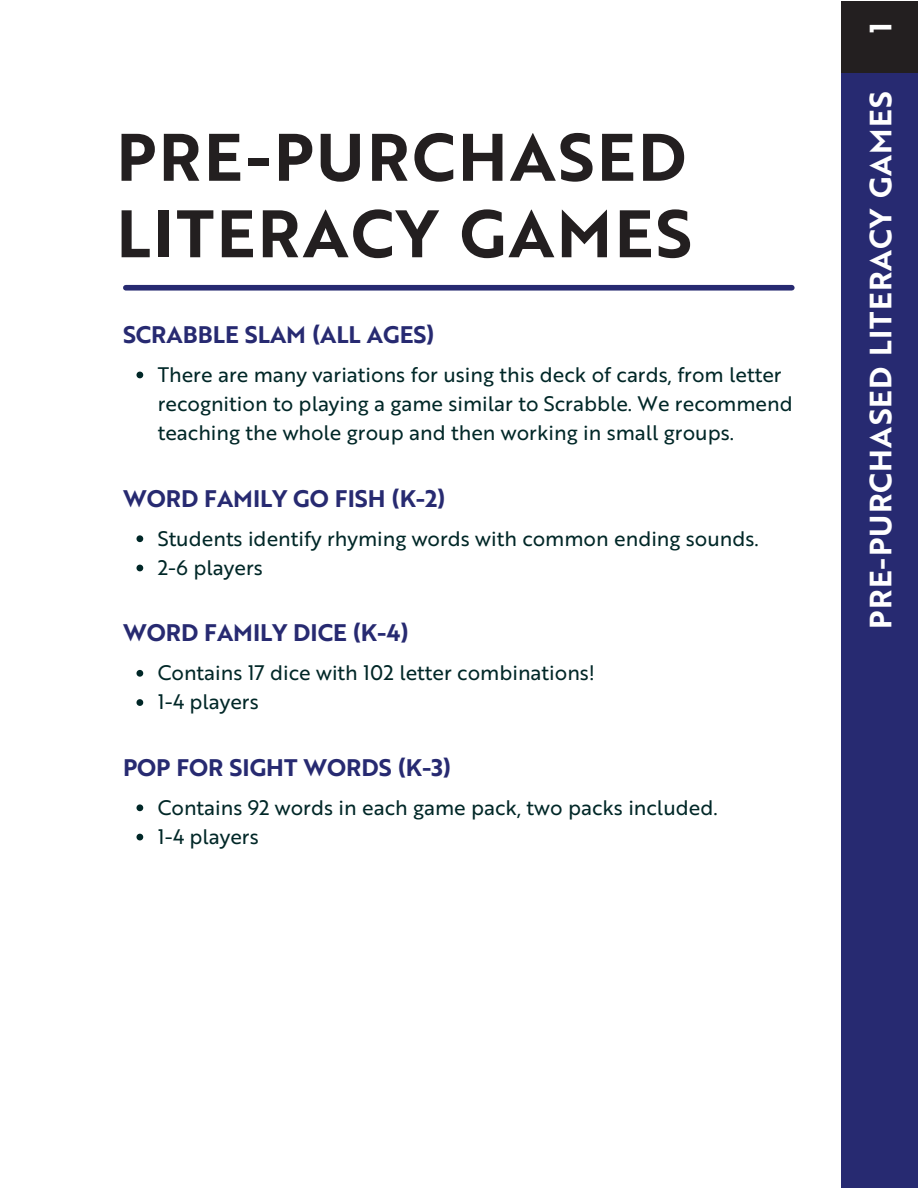
<style>
.page{position:relative;width:918px;height:1188px;background:#fff}
.page>*{position:absolute;margin:0;border:0;box-sizing:border-box;transform-origin:0 0}
.t1{font:65.25px/76.5px "Brother 1816 Bold";letter-spacing:.04em;color:#231f20}
.t2{font:30px "Brother 1816 Bold";letter-spacing:.04em;color:#fff}
.t3{font:23.4px "Brother 1816 Bold";color:#272a71}
.t4{font:20.4px/29.2px "Brother 1816 Regular";color:#002727}
</style>
<div class="page">
<div style="left:126px;top:285px;width:666px;height:6px;background:#272a71"></div>
<div style="left:842px;top:1px;width:76px;height:1186px;background:#272a71"></div>
<div style="left:842px;top:1px;width:76px;height:72px;background:#231f20"></div>
<svg style="left:136px;top:372px;width:7px;height:6px"></svg>
<svg style="left:136px;top:535px;width:7px;height:7px"></svg>
<svg style="left:136px;top:565px;width:7px;height:6px"></svg>
<svg style="left:136px;top:670px;width:7px;height:7px"></svg>
<svg style="left:136px;top:699px;width:7px;height:7px"></svg>
<svg style="left:136px;top:804px;width:7px;height:7px"></svg>
<svg style="left:136px;top:834px;width:7px;height:6px"></svg>
<h1 class="t1" style="left:116px;top:115px;width:577px">PRE-PURCHASED<br>LITERACY GAMES</h1>
<p class="t3" style="left:123px;top:317px;width:313px">SCRABBLE SLAM (ALL AGES)</p>
<p class="t4" style="left:158px;top:358px;width:637px">There are many variations for using this deck of cards, from letter recognition to playing a game similar to Scrabble. We recommend teaching the whole group and then working in small groups.</p>
<p class="t3" style="left:123px;top:481px;width:324px">WORD FAMILY GO FISH (K-2)</p>
<p class="t4" style="left:158px;top:522px;width:603px">Students identify rhyming words with common ending sounds.<br>2-6 players</p>
<p class="t3" style="left:123px;top:616px;width:287px">WORD FAMILY DICE (K-4)</p>
<p class="t4" style="left:158px;top:657px;width:439px">Contains 17 dice with 102 letter combinations!<br>1-4 players</p>
<p class="t3" style="left:123px;top:750px;width:330px">POP FOR SIGHT WORDS (K-3)</p>
<p class="t4" style="left:158px;top:791px;width:561px">Contains 92 words in each game pack, two packs included.<br>1-4 players</p>
<h2 class="t2" style="left:859px;top:33px;width:12px;rotate:-90deg">1</h2>
<h2 class="t2" style="left:859px;top:629px;width:538px;rotate:-90deg">PRE-PURCHASED LITERACY GAMES</h2>
</div>
